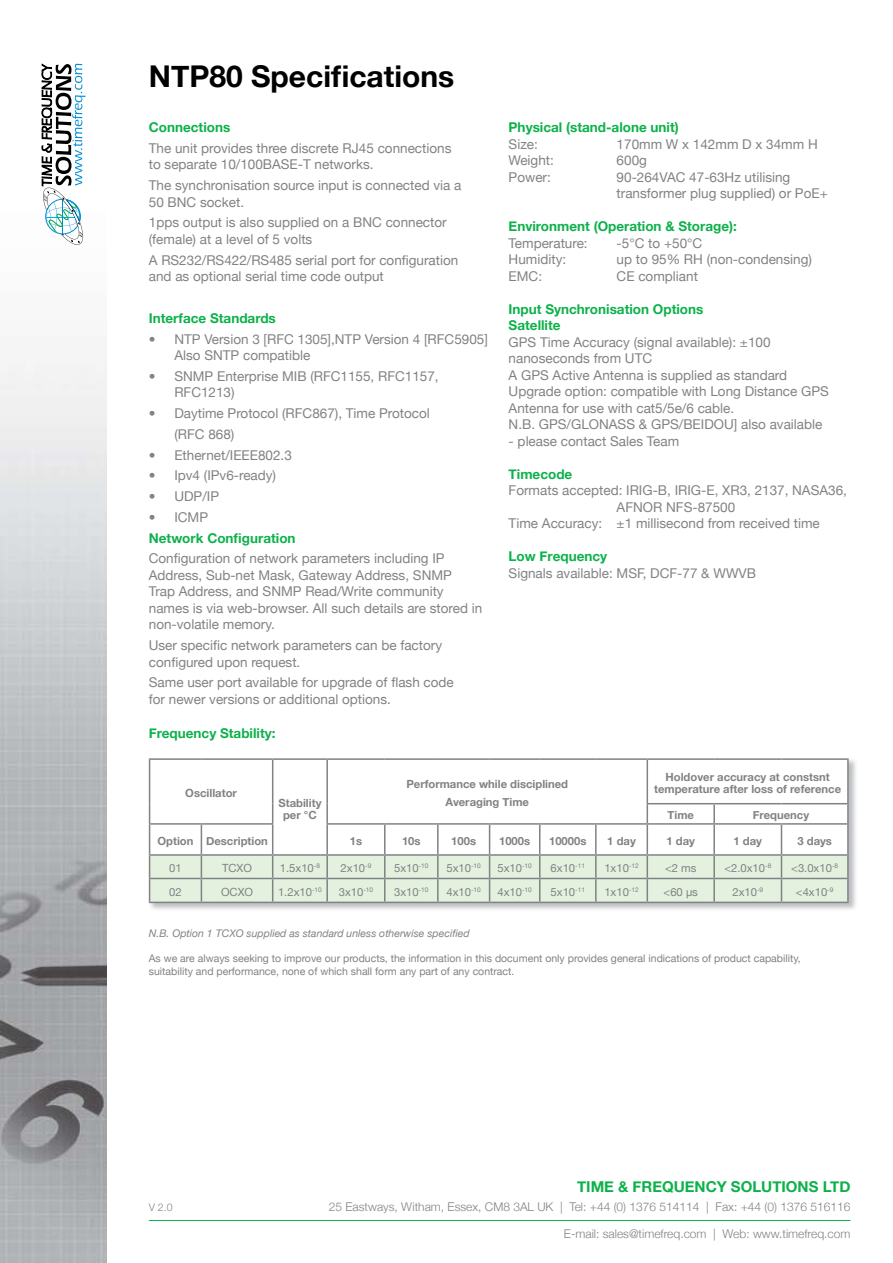
<style>
.page{position:relative;width:893px;height:1263px;background:#fff}
.page>*{position:absolute;margin:0;border:0;box-sizing:border-box;transform-origin:0 0}
.t1{font:700 30px "Helvetica Neue";color:#000}
.t2{font:700 15px "Helvetica Neue";color:#0db14b}
.t3{font:13.5px/16.5px "Helvetica Neue";color:#808284}
.t4{font:700 13.5px/16.5px "Helvetica Neue";color:#0db14b}
.t5{font:300 12px "Helvetica Neue";color:#808284}
.t6{font:700 11.25px/12px "Helvetica Neue";color:#808284;text-align:center}
.t7{font:11.25px "Helvetica Neue";color:#808284}
.t8{font:10.5px/12.6px "Helvetica Neue";color:#808284}
.t9{font:italic 10.5px "Helvetica Neue";color:#808284}
.t10{font:300 10.5px "Helvetica Neue";color:#808284}
</style>
<div class="page">
<img style="left:0;top:63px;width:106px;height:1200px">
<hr style="left:149px;top:1220px;width:701px;height:1px;background:#0db14b">
<svg style="left:42px;top:64px;width:43px;height:181px"></svg>
<div style="left:148px;top:757px;width:710px;height:156px;background:#a7a9ac;opacity:.75"></div>
<svg style="left:150px;top:760px;width:697px;height:44px"></svg>
<hr style="left:149px;top:758px;width:52px;height:2px;background:#808284">
<hr style="left:149px;top:760px;width:1px;height:44px;background:#808284">
<hr style="left:201px;top:758px;width:72px;height:2px;background:#808284">
<hr style="left:273px;top:758px;width:54px;height:2px;background:#808284">
<hr style="left:272px;top:760px;width:1px;height:44px;background:#808284">
<hr style="left:327px;top:758px;width:58px;height:2px;background:#808284">
<hr style="left:326px;top:760px;width:2px;height:44px;background:#808284">
<hr style="left:385px;top:758px;width:53px;height:2px;background:#808284">
<hr style="left:438px;top:758px;width:52px;height:2px;background:#808284">
<hr style="left:490px;top:758px;width:50px;height:2px;background:#808284">
<hr style="left:540px;top:758px;width:56px;height:2px;background:#808284">
<hr style="left:596px;top:758px;width:51px;height:2px;background:#808284">
<hr style="left:647px;top:758px;width:67px;height:2px;background:#808284">
<hr style="left:647px;top:760px;width:1px;height:43px;background:#808284">
<hr style="left:714px;top:758px;width:67px;height:2px;background:#808284">
<hr style="left:781px;top:758px;width:68px;height:2px;background:#808284">
<hr style="left:847px;top:760px;width:2px;height:43px;background:#808284">
<hr style="left:647px;top:803px;width:67px;height:1px;background:#808284">
<hr style="left:714px;top:803px;width:67px;height:1px;background:#808284">
<hr style="left:781px;top:803px;width:68px;height:1px;background:#808284">
<svg style="left:149px;top:804px;width:700px;height:98px"></svg>
<hr style="left:847px;top:879px;width:2px;height:23px;background:#808284">
<hr style="left:149px;top:902px;width:52px;height:1px;background:#808284">
<hr style="left:201px;top:902px;width:72px;height:1px;background:#808284">
<hr style="left:273px;top:902px;width:54px;height:1px;background:#808284">
<hr style="left:327px;top:902px;width:58px;height:1px;background:#808284">
<hr style="left:385px;top:902px;width:53px;height:1px;background:#808284">
<hr style="left:438px;top:902px;width:52px;height:1px;background:#808284">
<hr style="left:490px;top:902px;width:50px;height:1px;background:#808284">
<hr style="left:540px;top:902px;width:56px;height:1px;background:#808284">
<hr style="left:596px;top:902px;width:51px;height:1px;background:#808284">
<hr style="left:647px;top:902px;width:67px;height:1px;background:#808284">
<hr style="left:714px;top:902px;width:67px;height:1px;background:#808284">
<hr style="left:781px;top:902px;width:68px;height:1px;background:#808284">
<h1 class="t1" style="left:149px;top:57px;width:307px">NTP80 Specifications</h1>
<p class="t4" style="left:149px;top:119px;width:83px">Connections</p>
<p class="t3" style="left:149px;top:140px;width:304px">The unit provides three discrete RJ45 connections to separate 10/100BASE-T networks.</p>
<p class="t3" style="left:149px;top:177px;width:314px">The synchronisation source input is connected via a<br>50 BNC socket.</p>
<p class="t3" style="left:149px;top:214px;width:299px">1pps output is also supplied on a BNC connector (female) at a level of 5 volts</p>
<p class="t3" style="left:149px;top:251px;width:311px">A RS232/RS422/RS485 serial port for configuration and as optional serial time code output</p>
<p class="t4" style="left:149px;top:309px;width:129px">Interface Standards</p>
<p class="t3" style="left:174px;top:330px;width:315px;text-indent:-26px">• NTP Version 3 [RFC 1305],NTP Version 4 [RFC5905]<br>Also SNTP compatible</p>
<p class="t3" style="left:174px;top:367px;width:266px;text-indent:-26px">• SNMP Enterprise MIB (RFC1155, RFC1157,<br>RFC1213)</p>
<p class="t3" style="left:174px;top:403px;width:257px;line-height:20.7px;text-indent:-26px">• Daytime Protocol (RFC867), Time Protocol (RFC 868)</p>
<p class="t3" style="left:149px;top:446px;width:145px">• Ethernet/IEEE802.3</p>
<p class="t3" style="left:149px;top:467px;width:129px">• Ipv4 (IPv6-ready)</p>
<p class="t3" style="left:149px;top:488px;width:72px">• UDP/IP</p>
<p class="t3" style="left:149px;top:509px;width:61px">• ICMP</p>
<p class="t4" style="left:149px;top:529px;width:148px">Network Configuration</p>
<p class="t3" style="left:149px;top:550px;width:335px">Configuration of network parameters including IP Address, Sub-net Mask, Gateway Address, SNMP<br>Trap Address, and SNMP Read/Write community names is via web-browser. All such details are stored in non-volatile memory.</p>
<p class="t3" style="left:149px;top:637px;width:295px">User specific network parameters can be factory configured upon request.</p>
<p class="t3" style="left:149px;top:674px;width:307px">Same user port available for upgrade of flash code for newer versions or additional options.</p>
<p class="t4" style="left:149px;top:724px;width:128px">Frequency Stability:</p>
<p class="t4" style="left:509px;top:119px;width:172px">Physical (stand-alone unit)</p>
<p class="t3" style="left:509px;top:135px;width:31px">Size:</p>
<p class="t3" style="left:617px;top:135px;width:203px">170mm W x 142mm D x 34mm H</p>
<p class="t3" style="left:509px;top:152px;width:47px">Weight:</p>
<p class="t3" style="left:617px;top:152px;width:32px">600g</p>
<p class="t3" style="left:509px;top:168px;width:44px">Power:</p>
<p class="t3" style="left:617px;top:168px;width:213px">90-264VAC 47-63Hz utilising transformer plug supplied) or PoE+</p>
<p class="t4" style="left:509px;top:218px;width:230px">Environment (Operation &amp; Storage):</p>
<p class="t3" style="left:509px;top:234px;width:81px">Temperature:</p>
<p class="t3" style="left:617px;top:234px;width:87px">-5°C to +50°C</p>
<p class="t3" style="left:509px;top:251px;width:59px">Humidity:</p>
<p class="t3" style="left:617px;top:251px;width:197px">up to 95% RH (non-condensing)</p>
<p class="t3" style="left:509px;top:267px;width:35px">EMC:</p>
<p class="t3" style="left:617px;top:267px;width:83px">CE compliant</p>
<p class="t4" style="left:509px;top:300px;width:196px">Input Synchronisation Options<br>Satellite</p>
<p class="t3" style="left:509px;top:333px;width:322px">GPS Time Accuracy (signal available): ±100 nanoseconds from UTC<br>A GPS Active Antenna is supplied as standard Upgrade option: compatible with Long Distance GPS Antenna for use with cat5/5e/6 cable.<br>N.B. GPS/GLONASS &amp; GPS/BEIDOU] also available</p>
<p class="t3" style="left:509px;top:432px;width:172px">- please contact Sales Team</p>
<p class="t4" style="left:509px;top:465px;width:65px">Timecode</p>
<p class="t3" style="left:509px;top:482px;width:340px">Formats accepted: IRIG-B, IRIG-E, XR3, 2137, NASA36,</p>
<p class="t3" style="left:617px;top:498px;width:120px">AFNOR NFS-87500</p>
<p class="t3" style="left:509px;top:515px;width:313px">Time Accuracy: ±1 millisecond from received time</p>
<p class="t4" style="left:509px;top:548px;width:100px">Low Frequency</p>
<p class="t3" style="left:509px;top:564px;width:249px">Signals available: MSF, DCF-77 &amp; WWVB</p>
<p class="t6" style="left:185px;top:787px;width:53px">Oscillator</p>
<p class="t6" style="left:278px;top:796px;width:45px">Stability per °C</p>
<p class="t6" style="left:406px;top:774px;width:163px;line-height:18.5px">Performance while disciplined<br>Averaging Time</p>
<p class="t6" style="left:654px;top:771px;width:189px">Holdover accuracy at constsnt temperature after loss of reference</p>
<p class="t6" style="left:667px;top:809px;width:28px">Time</p>
<p class="t6" style="left:753px;top:809px;width:58px">Frequency</p>
<p class="t6" style="left:157px;top:835px;width:112px">Option Description</p>
<p class="t6" style="left:350px;top:835px;width:14px">1s</p>
<p class="t6" style="left:402px;top:835px;width:20px">10s</p>
<p class="t6" style="left:451px;top:835px;width:26px">100s</p>
<p class="t6" style="left:499px;top:835px;width:33px">1000s</p>
<p class="t6" style="left:549px;top:835px;width:39px">10000s</p>
<p class="t6" style="left:607px;top:835px;width:30px">1 day</p>
<p class="t6" style="left:666px;top:835px;width:30px">1 day</p>
<p class="t6" style="left:734px;top:835px;width:30px">1 day</p>
<p class="t6" style="left:797px;top:835px;width:36px">3 days</p>
<p class="t7" style="left:169px;top:861px;width:14px">01</p>
<p class="t7" style="left:222px;top:861px;width:32px">TCXO</p>
<p class="t7" style="left:280px;top:861px;width:42px">1.5x10<sup>-8</sup></p>
<p class="t7" style="left:341px;top:861px;width:32px">2x10<sup>-9</sup></p>
<p class="t7" style="left:394px;top:861px;width:36px">5x10<sup>-10</sup></p>
<p class="t7" style="left:446px;top:861px;width:36px">5x10<sup>-10</sup></p>
<p class="t7" style="left:497px;top:861px;width:36px">5x10<sup>-10</sup></p>
<p class="t7" style="left:551px;top:861px;width:36px">6x10<sup>-11</sup></p>
<p class="t7" style="left:604px;top:861px;width:36px">1x10<sup>-12</sup></p>
<p class="t7" style="left:665px;top:861px;width:33px">&lt;2 ms</p>
<p class="t7" style="left:724px;top:861px;width:48px">&lt;2.0x10<sup>-8</sup></p>
<p class="t7" style="left:791px;top:861px;width:48px">&lt;3.0x10<sup>-8</sup></p>
<p class="t7" style="left:169px;top:885px;width:14px">02</p>
<p class="t7" style="left:221px;top:885px;width:34px">OCXO</p>
<p class="t7" style="left:278px;top:885px;width:45px">1.2x10<sup>-10</sup></p>
<p class="t7" style="left:339px;top:885px;width:36px">3x10<sup>-10</sup></p>
<p class="t7" style="left:394px;top:885px;width:36px">3x10<sup>-10</sup></p>
<p class="t7" style="left:446px;top:885px;width:36px">4x10<sup>-10</sup></p>
<p class="t7" style="left:497px;top:885px;width:36px">4x10<sup>-10</sup></p>
<p class="t7" style="left:551px;top:885px;width:36px">5x10<sup>-11</sup></p>
<p class="t7" style="left:604px;top:885px;width:36px">1x10<sup>-12</sup></p>
<p class="t7" style="left:664px;top:885px;width:36px">&lt;60 µs</p>
<p class="t7" style="left:732px;top:885px;width:32px">2x10<sup>-9</sup></p>
<p class="t7" style="left:796px;top:885px;width:39px">&lt;4x10<sup>-9</sup></p>
<p class="t9" style="left:149px;top:927px;width:322px">N.B. Option 1 TCXO supplied as standard unless otherwise specified</p>
<p class="t8" style="left:149px;top:952px;width:653px">As we are always seeking to improve our products, the information in this document only provides general indications of product capability, suitability and performance, none of which shall form any part of any contract.</p>
<p class="t10" style="left:149px;top:1201px;width:25px">V 2.0</p>
<p class="t2" style="left:577px;top:1177px;width:119px">Time &amp; Frequenc</p>
<p class="t2" style="left:717px;top:1177px;width:66px">y Solutions</p>
<p class="t2" style="left:823px;top:1177px;width:29px">Lt d</p>
<p class="t5" style="left:329px;top:1200px;width:523px">25 Eastways, Witham, Essex, CM8 3AL UK | Tel: +44 (0) 1376 514114 | Fax: +44 (0) 1376 516116</p>
<p class="t5" style="left:564px;top:1227px;width:288px">E-mail: sales@timefreq.com | Web: www.timefreq.com</p>
</div>
